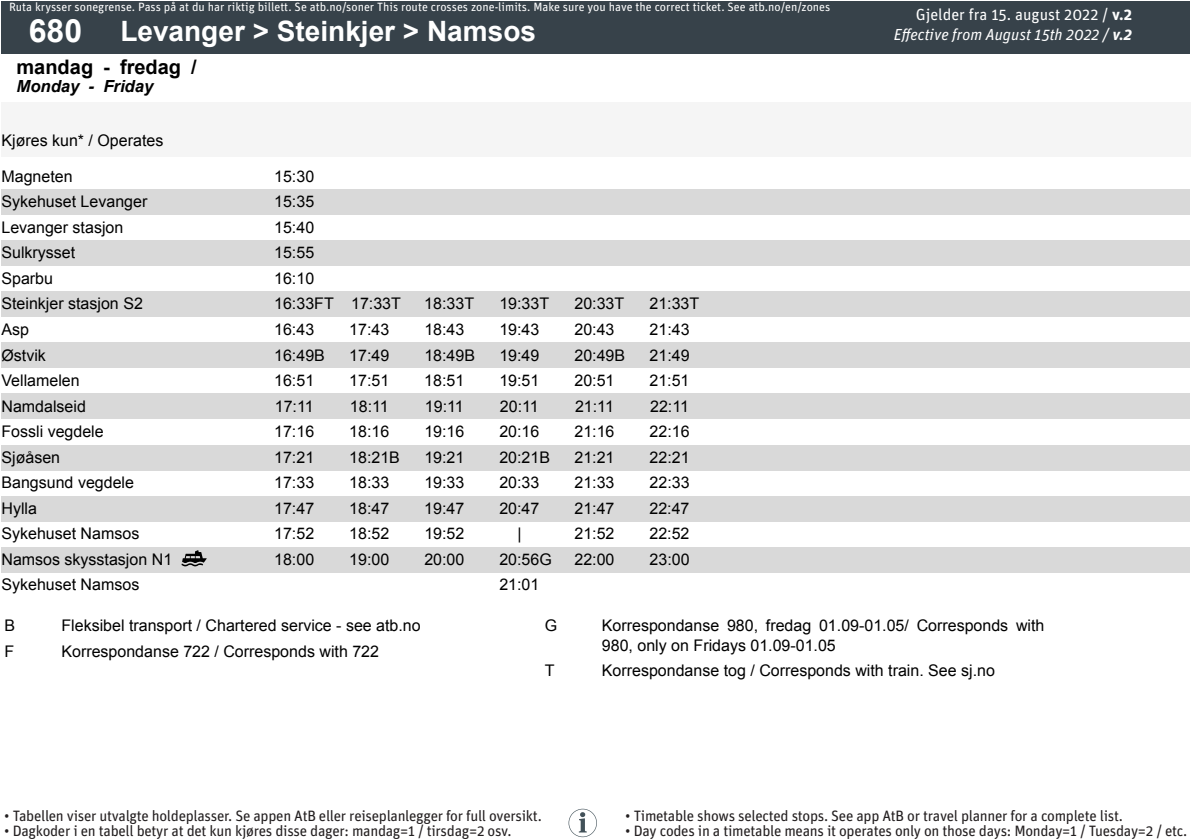
<style>
.page{position:relative;width:1191px;height:840px;background:#fff}
.page>*{position:absolute;margin:0;border:0;box-sizing:border-box;transform-origin:0 0}
.t1{font:700 28px "Arial";color:#fff}
.t2{font:700 20px "Arial";color:#000}
.t3{font:italic 700 16.6px "Arial";color:#000}
.t4{font:16px/19.6px "Arial";color:#000}
.t5{font:italic 16px "Unit Pro";color:#fff}
.t6{font:16px "Unit Pro";color:#fff}
.t7{font:15px "Unit Pro";letter-spacing:-.02em;color:#231f20}
.t8{font:12px "Unit Pro";color:#fff}
.s1{font-size:32px}
.s2{font-weight:700}
</style>
<div class="page">
<div style="left:2px;top:102px;width:255px;height:54px;background:#f5f5f5"></div>
<div style="left:257px;top:102px;width:75px;height:54px;background:#f5f5f5"></div>
<div style="left:332px;top:102px;width:75px;height:54px;background:#f5f5f5"></div>
<div style="left:407px;top:102px;width:75px;height:54px;background:#f5f5f5"></div>
<div style="left:482px;top:102px;width:75px;height:54px;background:#f5f5f5"></div>
<div style="left:557px;top:102px;width:75px;height:54px;background:#f5f5f5"></div>
<div style="left:632px;top:102px;width:75px;height:54px;background:#f5f5f5"></div>
<div style="left:707px;top:102px;width:75px;height:54px;background:#f5f5f5"></div>
<div style="left:782px;top:102px;width:75px;height:54px;background:#f5f5f5"></div>
<div style="left:857px;top:102px;width:75px;height:54px;background:#f5f5f5"></div>
<div style="left:932px;top:102px;width:75px;height:54px;background:#f5f5f5"></div>
<div style="left:1008px;top:102px;width:182px;height:54px;background:#f5f5f5"></div>
<div style="left:2px;top:2px;width:108px;height:52px;background:#37424a"></div>
<div style="left:110px;top:2px;width:1080px;height:52px;background:#37424a"></div>
<div style="left:2px;top:189px;width:1188px;height:26px;background:#d9d9d9"></div>
<div style="left:2px;top:240px;width:1188px;height:26px;background:#d9d9d9"></div>
<div style="left:2px;top:291px;width:1188px;height:26px;background:#d9d9d9"></div>
<div style="left:2px;top:342px;width:1188px;height:26px;background:#d9d9d9"></div>
<div style="left:2px;top:393px;width:1188px;height:26px;background:#d9d9d9"></div>
<div style="left:2px;top:444px;width:1188px;height:26px;background:#d9d9d9"></div>
<div style="left:2px;top:495px;width:1188px;height:26px;background:#d9d9d9"></div>
<div style="left:2px;top:546px;width:1188px;height:26px;background:#d9d9d9"></div>
<svg style="left:181px;top:550px;width:26px;height:16px"></svg>
<svg style="left:568px;top:808px;width:29px;height:28px"></svg>
<p class="t8" style="left:9px;top:-2px;width:823px">Ruta krysser sonegrense. Pass på at du har riktig billett. Se atb.no/soner This route crosses zone-limits. Make sure you have the correct ticket. See atb.no/en/zones</p>
<p class="t1" style="left:29px;top:11px;width:509px"><span class="s1">680</span> Levanger &gt; Steinkjer &gt; Namsos</p>
<p class="t2" style="left:17px;top:52px;width:182px">mandag - fredag /</p>
<p class="t3" style="left:17px;top:75px;width:138px">Monday - Friday</p>
<p class="t4" style="left:2px;top:130px;width:163px">Kjøres kun* / Operates</p>
<p class="t6" style="left:915px;top:4px;width:218px">Gjelder fra 15. august 2022 / <span class="s2">v.2</span></p>
<p class="t5" style="left:894px;top:23px;width:240px">Effective from August 15th 2022 / <span class="s2">v.2</span></p>
<p class="t4" style="left:2px;top:166px;width:73px">Magneten</p>
<p class="t4" style="left:274px;top:166px;width:42px">15:30</p>
<p class="t4" style="left:2px;top:192px;width:147px">Sykehuset Levanger</p>
<p class="t4" style="left:274px;top:192px;width:42px">15:35</p>
<p class="t4" style="left:2px;top:217px;width:123px">Levanger stasjon</p>
<p class="t4" style="left:274px;top:217px;width:42px">15:40</p>
<p class="t4" style="left:2px;top:243px;width:75px">Sulkrysset</p>
<p class="t4" style="left:274px;top:243px;width:42px">15:55</p>
<p class="t4" style="left:2px;top:268px;width:53px">Sparbu</p>
<p class="t4" style="left:274px;top:268px;width:42px">16:10</p>
<p class="t4" style="left:2px;top:294px;width:143px">Steinkjer stasjon S2</p>
<p class="t4" style="left:274px;top:294px;width:128px">16:33FT 17:33T</p>
<p class="t4" style="left:424px;top:294px;width:51px">18:33T</p>
<p class="t4" style="left:499px;top:294px;width:51px">19:33T</p>
<p class="t4" style="left:574px;top:294px;width:51px">20:33T</p>
<p class="t4" style="left:649px;top:294px;width:51px">21:33T</p>
<p class="t4" style="left:2px;top:319px;width:29px">Asp</p>
<p class="t4" style="left:274px;top:319px;width:42px">16:43</p>
<p class="t4" style="left:349px;top:319px;width:42px">17:43</p>
<p class="t4" style="left:424px;top:319px;width:42px">18:43</p>
<p class="t4" style="left:499px;top:319px;width:42px">19:43</p>
<p class="t4" style="left:574px;top:319px;width:42px">20:43</p>
<p class="t4" style="left:649px;top:319px;width:42px">21:43</p>
<p class="t4" style="left:2px;top:345px;width:46px">Østvik</p>
<p class="t4" style="left:274px;top:345px;width:52px">16:49B</p>
<p class="t4" style="left:349px;top:345px;width:42px">17:49</p>
<p class="t4" style="left:424px;top:345px;width:52px">18:49B</p>
<p class="t4" style="left:499px;top:345px;width:42px">19:49</p>
<p class="t4" style="left:574px;top:345px;width:52px">20:49B</p>
<p class="t4" style="left:649px;top:345px;width:42px">21:49</p>
<p class="t4" style="left:2px;top:370px;width:80px">Vellamelen</p>
<p class="t4" style="left:274px;top:370px;width:42px">16:51</p>
<p class="t4" style="left:349px;top:370px;width:42px">17:51</p>
<p class="t4" style="left:424px;top:370px;width:42px">18:51</p>
<p class="t4" style="left:499px;top:370px;width:42px">19:51</p>
<p class="t4" style="left:574px;top:370px;width:42px">20:51</p>
<p class="t4" style="left:649px;top:370px;width:42px">21:51</p>
<p class="t4" style="left:2px;top:396px;width:86px">Namdalseid</p>
<p class="t4" style="left:275px;top:396px;width:40px">17:11</p>
<p class="t4" style="left:350px;top:396px;width:40px">18:11</p>
<p class="t4" style="left:425px;top:396px;width:40px">19:11</p>
<p class="t4" style="left:500px;top:396px;width:40px">20:11</p>
<p class="t4" style="left:575px;top:396px;width:40px">21:11</p>
<p class="t4" style="left:650px;top:396px;width:40px">22:11</p>
<p class="t4" style="left:2px;top:421px;width:104px">Fossli vegdele</p>
<p class="t4" style="left:274px;top:421px;width:42px">17:16</p>
<p class="t4" style="left:349px;top:421px;width:42px">18:16</p>
<p class="t4" style="left:424px;top:421px;width:42px">19:16</p>
<p class="t4" style="left:499px;top:421px;width:42px">20:16</p>
<p class="t4" style="left:574px;top:421px;width:42px">21:16</p>
<p class="t4" style="left:649px;top:421px;width:42px">22:16</p>
<p class="t4" style="left:2px;top:447px;width:60px">Sjøåsen</p>
<p class="t4" style="left:274px;top:447px;width:42px">17:21</p>
<p class="t4" style="left:349px;top:447px;width:52px">18:21B</p>
<p class="t4" style="left:424px;top:447px;width:42px">19:21</p>
<p class="t4" style="left:499px;top:447px;width:52px">20:21B</p>
<p class="t4" style="left:574px;top:447px;width:42px">21:21</p>
<p class="t4" style="left:649px;top:447px;width:42px">22:21</p>
<p class="t4" style="left:2px;top:472px;width:134px">Bangsund vegdele</p>
<p class="t4" style="left:274px;top:472px;width:42px">17:33</p>
<p class="t4" style="left:349px;top:472px;width:42px">18:33</p>
<p class="t4" style="left:424px;top:472px;width:42px">19:33</p>
<p class="t4" style="left:499px;top:472px;width:42px">20:33</p>
<p class="t4" style="left:574px;top:472px;width:42px">21:33</p>
<p class="t4" style="left:649px;top:472px;width:42px">22:33</p>
<p class="t4" style="left:2px;top:498px;width:37px">Hylla</p>
<p class="t4" style="left:274px;top:498px;width:42px">17:47</p>
<p class="t4" style="left:349px;top:498px;width:42px">18:47</p>
<p class="t4" style="left:424px;top:498px;width:42px">19:47</p>
<p class="t4" style="left:499px;top:498px;width:42px">20:47</p>
<p class="t4" style="left:574px;top:498px;width:42px">21:47</p>
<p class="t4" style="left:649px;top:498px;width:42px">22:47</p>
<p class="t4" style="left:2px;top:523px;width:139px">Sykehuset Namsos</p>
<p class="t4" style="left:274px;top:523px;width:42px">17:52</p>
<p class="t4" style="left:349px;top:523px;width:42px">18:52</p>
<p class="t4" style="left:424px;top:523px;width:42px">19:52</p>
<p class="t4" style="left:517px;top:523px;width:6px">|</p>
<p class="t4" style="left:574px;top:523px;width:42px">21:52</p>
<p class="t4" style="left:649px;top:523px;width:42px">22:52</p>
<p class="t4" style="left:2px;top:549px;width:172px">Namsos skysstasjon N1</p>
<p class="t4" style="left:274px;top:549px;width:42px">18:00</p>
<p class="t4" style="left:349px;top:549px;width:42px">19:00</p>
<p class="t4" style="left:424px;top:549px;width:42px">20:00</p>
<p class="t4" style="left:499px;top:549px;width:54px">20:56G</p>
<p class="t4" style="left:574px;top:549px;width:42px">22:00</p>
<p class="t4" style="left:649px;top:549px;width:42px">23:00</p>
<p class="t4" style="left:2px;top:574px;width:139px">Sykehuset Namsos</p>
<p class="t4" style="left:499px;top:574px;width:42px">21:01</p>
<p class="t4" style="left:5px;top:615px;width:12px">B</p>
<p class="t4" style="left:61px;top:615px;width:361px">Fleksibel transport / Chartered service - see atb.no</p>
<p class="t4" style="left:5px;top:640px;width:11px">F</p>
<p class="t4" style="left:61px;top:640px;width:319px">Korrespondanse 722 / Corresponds with 722</p>
<p class="t4" style="left:545px;top:615px;width:14px">G</p>
<p class="t4" style="left:602px;top:615px;width:444px">Korrespondanse 980, fredag 01.09-01.05/ Corresponds with<br>980, only on Fridays 01.09-01.05</p>
<p class="t4" style="left:545px;top:660px;width:11px">T</p>
<p class="t4" style="left:602px;top:660px;width:394px">Korrespondanse tog / Corresponds with train. See sj.no</p>
<p class="t7" style="left:4px;top:804px;width:539px">• Tabellen viser utvalgte holdeplasser. Se appen AtB eller reiseplanlegger for full oversikt.</p>
<p class="t7" style="left:4px;top:819px;width:509px">• Dagkoder i en tabell betyr at det kun kjøres disse dager: mandag=1 / tirsdag=2 osv.</p>
<p class="t7" style="left:625px;top:804px;width:499px">• Timetable shows selected stops. See app AtB or travel planner for a complete list.</p>
<p class="t7" style="left:625px;top:819px;width:563px">• Day codes in a timetable means it operates only on those days: Monday=1 / Tuesday=2 / etc.</p>
</div>
